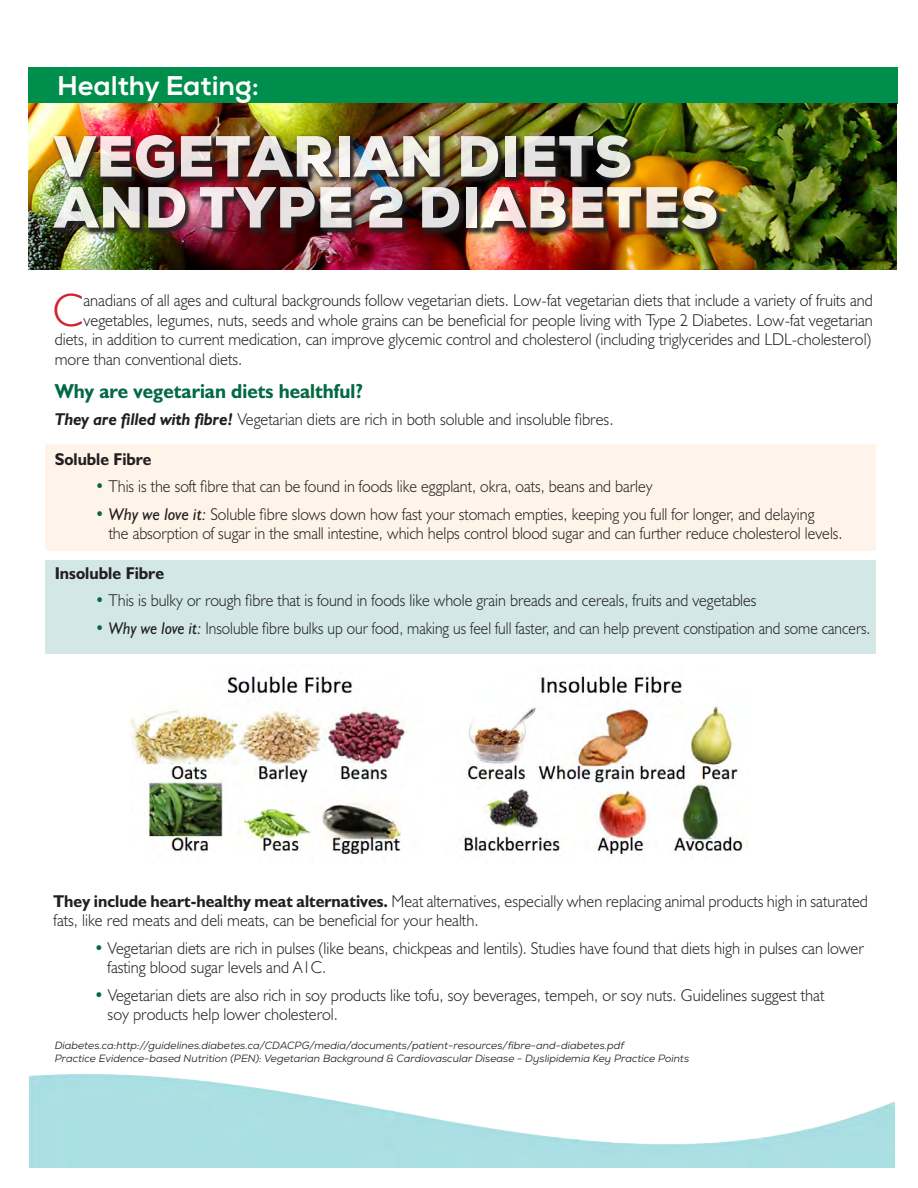
<style>
.page{position:relative;width:918px;height:1188px;background:#fff}
.page>*{position:absolute;margin:0;border:0;box-sizing:border-box;transform-origin:0 0}
.t1{font:900 56.1px/51px "Nexa";letter-spacing:.015em;color:#fff;scale:.96 1}
.t2{font:300 46.8px "Humanist 521 BT";color:#d1232a;scale:.96 1}
.t3{font:27px "Nexa X Bold";color:#fff}
.t4{font:700 20.25px "Humanist 521 BT";color:#026943;scale:.96 1}
.t5{font:300 17.1px/19.5px "Humanist 521 BT";color:#231f20;scale:.96 1}
.t6{font:300 17.1px/19.5px "Humanist 521 BT";color:#231f20;scale:.94 1}
.t7{font:300 17.1px "Humanist 521 BT";color:#231f20;scale:.91 1}
.t8{font:700 17.1px "Humanist 521 BT";color:#231f20;scale:.96 1}
.t9{font:700 17.1px "Humanist 521 BT";color:#231f20;scale:.95 1}
.t10{font:italic 10.5px "Nexa";color:#231f20}
.s1{font-weight:700;font-style:italic}
.s2{color:#026943}
.s3{font-weight:400;font-style:italic}
.s4{font-weight:700}
</style>
<div class="page">
<div style="left:45px;top:561px;width:831px;height:93px;background:#d2e7e6"></div>
<div style="left:45px;top:444px;width:831px;height:107px;background:#fef4e9"></div>
<img style="left:29px;top:1074px;width:866px;height:93px">
<div style="left:28px;top:67px;width:869px;height:37px;background:#008e4c"></div>
<img style="left:28px;top:104px;width:868px;height:166px">
<img style="left:52px;top:134px;width:672px;height:102px">
<img style="left:131px;top:674px;width:617px;height:182px">
<p class="t3" style="left:57px;top:69px;width:203px">Healthy Eating:</p>
<h1 class="t1" style="left:54px;top:131px;width:693px">VEGETARIAN DIETS<br>AND TYPE 2 DIABETES</h1>
<p class="t2" style="left:53px;top:281px;width:33px">C</p>
<p class="t5" style="left:84px;top:290px;width:824px">anadians of all ages and cultural backgrounds follow vegetarian diets. Low-fat vegetarian diets that include a variety of fruits and</p>
<p class="t5" style="left:84px;top:310px;width:824px">vegetables, legumes, nuts, seeds and whole grains can be beneficial for people living with Type 2 Diabetes. Low-fat vegetarian</p>
<p class="t5" style="left:55px;top:329px;width:852px">diets, in addition to current medication, can improve glycemic control and cholesterol (including triglycerides and LDL-cholesterol)</p>
<p class="t5" style="left:55px;top:349px;width:197px">more than conventional diets.</p>
<p class="t4" style="left:55px;top:378px;width:323px">Why are vegetarian diets healthful?</p>
<p class="t5" style="left:55px;top:409px;width:584px"><span class="s1">They are filled with fibre!</span> Vegetarian diets are rich in both soluble and insoluble fibres.</p>
<p class="t9" style="left:55px;top:448px;width:104px">Soluble Fibre</p>
<p class="t6" style="left:95px;top:476px;width:594px"><span class="s2">•</span> This is the soft fibre that can be found in foods like eggplant, okra, oats, beans and barley</p>
<p class="t6" style="left:109px;top:504px;width:782px;text-indent:-14px"><span class="s2">•</span> <span class="s3">Why we love it:</span> Soluble fibre slows down how fast your stomach empties, keeping you full for longer, and delaying<br>the absorption of sugar in the small intestine, which helps control blood sugar and can further reduce cholesterol levels.</p>
<p class="t8" style="left:55px;top:562px;width:115px">Insoluble Fibre</p>
<p class="t6" style="left:95px;top:590px;width:705px"><span class="s2">•</span> This is bulky or rough fibre that is found in foods like whole grain breads and cereals, fruits and vegetables</p>
<p class="t7" style="left:95px;top:617px;width:854px"><span class="s2">•</span> <span class="s3">Why we love it:</span> Insoluble fibre bulks up our food, making us feel full faster, and can help prevent constipation and some cancers.</p>
<p class="t5" style="left:54px;top:891px;width:850px"><span class="s4">They include heart-healthy meat alternatives.</span> Meat alternatives, especially when replacing animal products high in saturated fats, like red meats and deli meats, can be beneficial for your health.</p>
<p class="t5" style="left:108px;top:938px;width:789px;text-indent:-14px"><span class="s2">•</span> Vegetarian diets are rich in pulses (like beans, chickpeas and lentils). Studies have found that diets high in pulses can lower fasting blood sugar levels and A1C.</p>
<p class="t5" style="left:108px;top:985px;width:748px;text-indent:-14px"><span class="s2">•</span> Vegetarian diets are also rich in soy products like tofu, soy beverages, tempeh, or soy nuts. Guidelines suggest that soy products help lower cholesterol.</p>
<p class="t10" style="left:55px;top:1039px;width:571px">Diabetes.ca:http://guidelines.diabetes.ca/CDACPG/media/documents/patient-resources/fibre-and-diabetes.pdf</p>
<p class="t10" style="left:55px;top:1051px;width:636px">Practice Evidence-based Nutrition (PEN): Vegetarian Background &amp; Cardiovascular Disease - Dyslipidemia Key Practice Points</p>
</div>
